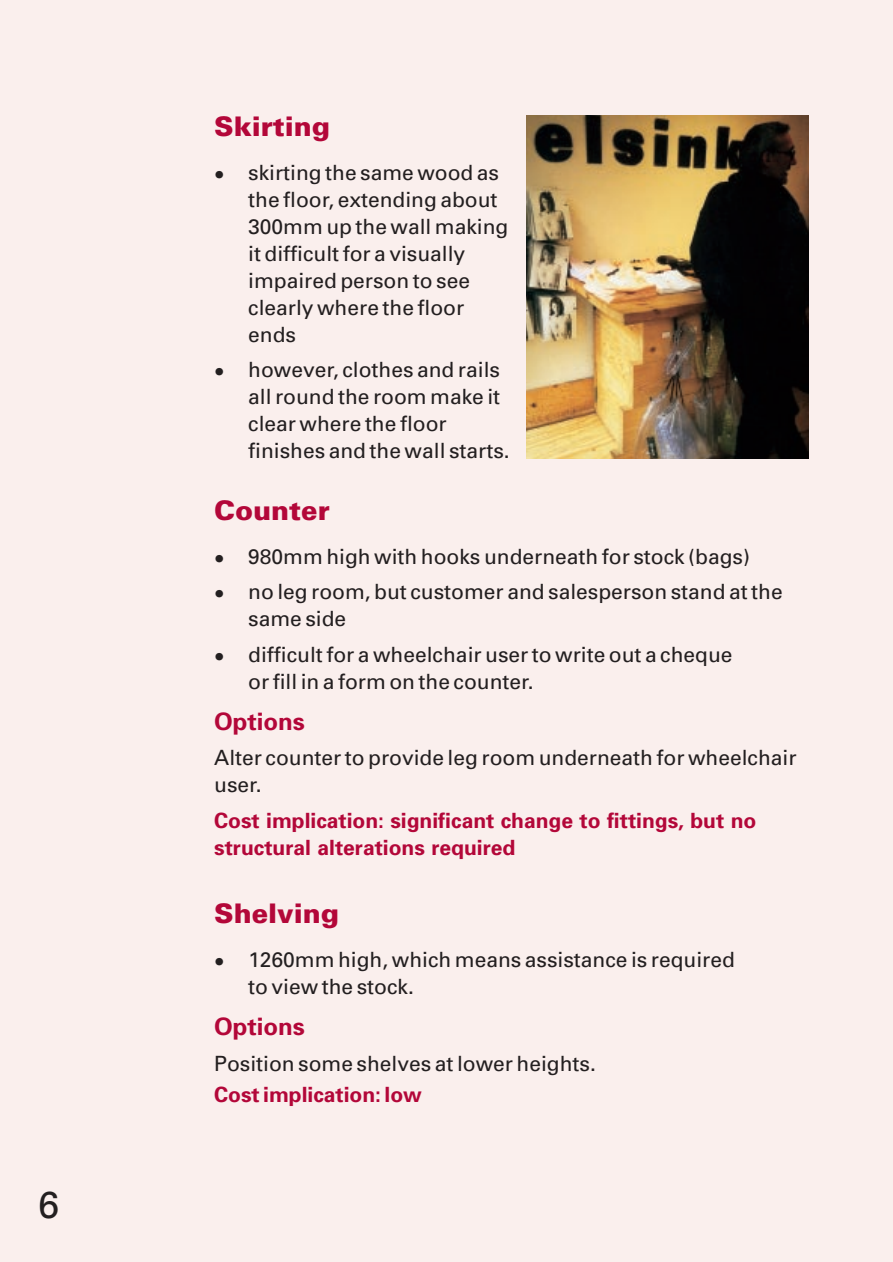
<style>
.page{position:relative;width:893px;height:1262px;background:#fff}
.page>*{position:absolute;margin:0;border:0;box-sizing:border-box;transform-origin:0 0}
.t1{font:37.5px "Univers";color:#231f20}
.t2{font:900 27px "Univers";color:#b30739}
.t3{font:700 24px "Univers";color:#b30739}
.t4{font:21px/27px "Univers";color:#231f20}
.t5{font:700 21px/27px "Univers";color:#b30739}
.s1{font-size:30px}
</style>
<div class="page">
<div style="left:0;top:0;width:892px;height:1262px;background:#faefed"></div>
<img style="left:526px;top:115px;width:282px;height:343px">
<h1 class="t1" style="left:38px;top:1191px;width:22px">6</h1>
<p class="t2" style="left:214px;top:116px;width:117px">Skirting</p>
<p class="t4" style="left:248px;top:161px;width:262px;text-indent:-34px"><span class="s1">•</span> skirting the same wood as the floor, extending about<br>300mm up the wall making it difficult for a visually impaired person to see clearly where the floor ends</p>
<p class="t4" style="left:248px;top:358px;width:263px;text-indent:-34px"><span class="s1">•</span> however, clothes and rails all round the room make it clear where the floor finishes and the wall starts.</p>
<p class="t2" style="left:214px;top:500px;width:117px">Counter</p>
<p class="t4" style="left:214px;top:544px;width:537px"><span class="s1">•</span> 980mm high with hooks underneath for stock (bags)</p>
<p class="t4" style="left:248px;top:580px;width:536px;text-indent:-34px"><span class="s1">•</span> no leg room, but customer and salesperson stand at the same side</p>
<p class="t4" style="left:248px;top:642px;width:486px;text-indent:-34px"><span class="s1">•</span> difficult for a wheelchair user to write out a cheque or fill in a form on the counter.</p>
<p class="t3" style="left:214px;top:712px;width:92px">Options</p>
<p class="t4" style="left:214px;top:746px;width:584px">Alter counter to provide leg room underneath for wheelchair user.</p>
<p class="t5" style="left:214px;top:808px;width:543px">Cost implication: significant change to fittings, but no structural alterations required</p>
<p class="t2" style="left:214px;top:903px;width:126px">Shelving</p>
<p class="t4" style="left:248px;top:948px;width:488px;text-indent:-34px"><span class="s1">•</span> 1260mm high, which means assistance is required to view the stock.</p>
<p class="t3" style="left:214px;top:1018px;width:92px">Options</p>
<p class="t4" style="left:214px;top:1051px;width:383px">Position some shelves at lower heights.</p>
<p class="t5" style="left:214px;top:1083px;width:209px">Cost implication: low</p>
</div>
